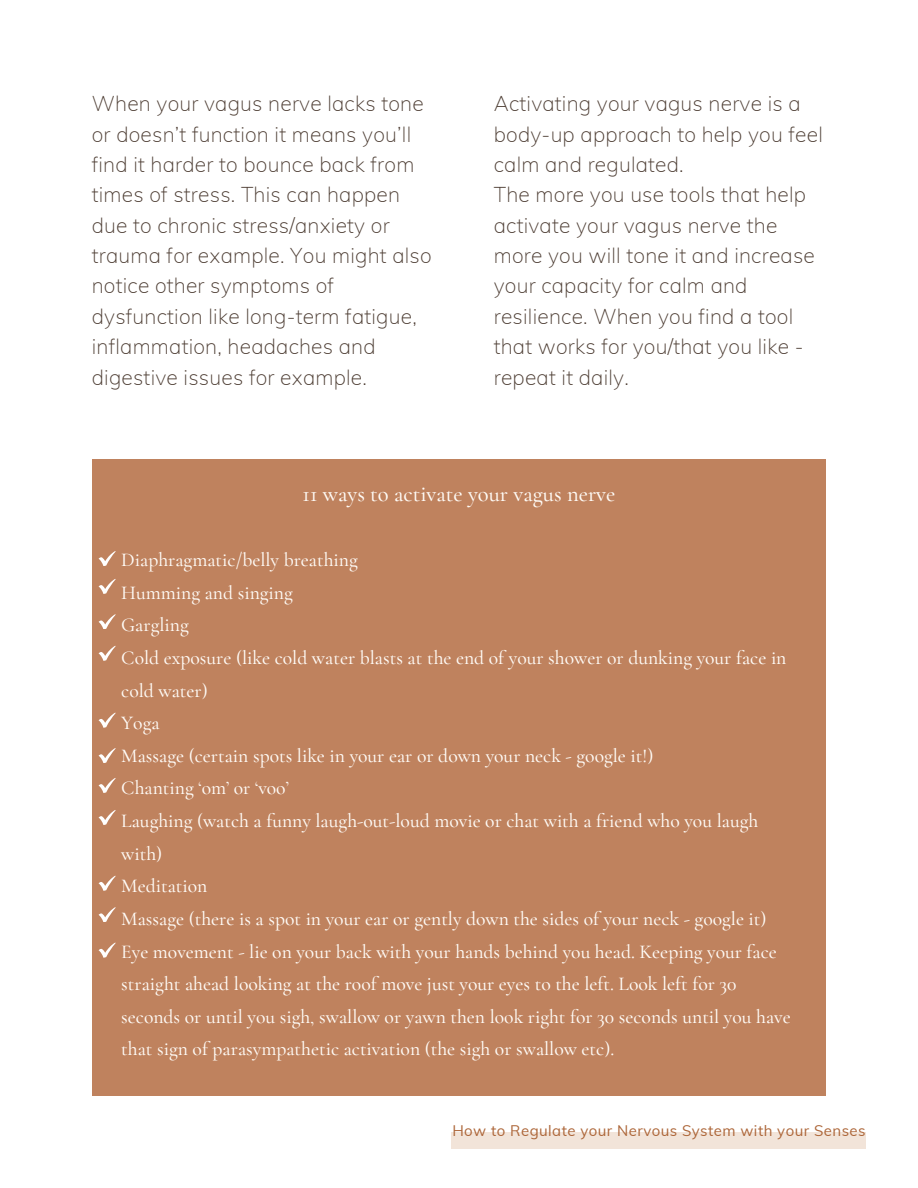
<style>
.page{position:relative;width:918px;height:1188px;background:#fff}
.page>*{position:absolute;margin:0;border:0;box-sizing:border-box;transform-origin:0 0}
.t1{font:500 22.65px "Cormorant Garamond";color:#fffbf6}
.t2{font:200 21px/30.3px "Muli";letter-spacing:.01em;color:#4b3b31}
.t3{font:500 19.65px/32.7px "Cormorant Garamond";color:#fffbf6}
.t4{font:15px "Muli";letter-spacing:.03em;color:#ad6639}
</style>
<div class="page">
<div style="left:92px;top:460px;width:733px;height:636px;background:#bf825e"></div>
<svg style="left:99px;top:551px;width:16px;height:15px"></svg>
<svg style="left:99px;top:579px;width:16px;height:14px"></svg>
<svg style="left:99px;top:614px;width:16px;height:15px"></svg>
<svg style="left:99px;top:646px;width:16px;height:14px"></svg>
<svg style="left:99px;top:713px;width:16px;height:14px"></svg>
<svg style="left:99px;top:748px;width:16px;height:15px"></svg>
<svg style="left:99px;top:778px;width:16px;height:15px"></svg>
<svg style="left:99px;top:810px;width:16px;height:15px"></svg>
<svg style="left:99px;top:876px;width:16px;height:14px"></svg>
<svg style="left:99px;top:907px;width:16px;height:15px"></svg>
<svg style="left:99px;top:943px;width:16px;height:14px"></svg>
<div style="left:451px;top:1132px;width:415px;height:16px;background:#f2e4d9"></div>
<h2 class="t2" style="left:92px;top:88px;width:341px">When your vagus nerve lacks tone or doesn’t function it means you’ll find it harder to bounce back from times of stress. This can happen due to chronic stress/anxiety or trauma for example. You might also notice other symptoms of dysfunction like long-term fatigue, inflammation, headaches and digestive issues for example.</h2>
<h2 class="t2" style="left:494px;top:88px;width:331px">Activating your vagus nerve is a body-up approach to help you feel calm and regulated.<br>The more you use tools that help activate your vagus nerve the more you will tone it and increase your capacity for calm and resilience. When you find a tool that works for you/that you like - repeat it daily.</h2>
<p class="t1" style="left:303px;top:480px;width:314px">11 ways to activate your vagus nerve</p>
<p class="t3" style="left:121px;top:543px;width:671px">Diaphragmatic/belly breathing<br>Humming and singing<br>Gargling<br>Cold exposure (like cold water blasts at the end of your shower or dunking your face in cold water)<br>Yoga<br>Massage (certain spots like in your ear or down your neck - google it!)<br>Chanting ‘om’ or ‘voo’<br>Laughing (watch a funny laugh-out-loud movie or chat with a friend who you laugh with)<br>Meditation<br>Massage (there is a spot in your ear or gently down the sides of your neck - google it)<br>Eye movement - lie on your back with your hands behind you head. Keeping your face straight ahead looking at the roof move just your eyes to the left. Look left for 30 seconds or until you sigh, swallow or yawn then look right for 30 seconds until you have that sign of parasympathetic activation (the sigh or swallow etc).</p>
<p class="t4" style="left:452px;top:1121px;width:415px">How to Regulate your Nervous System with your Senses</p>
</div>
